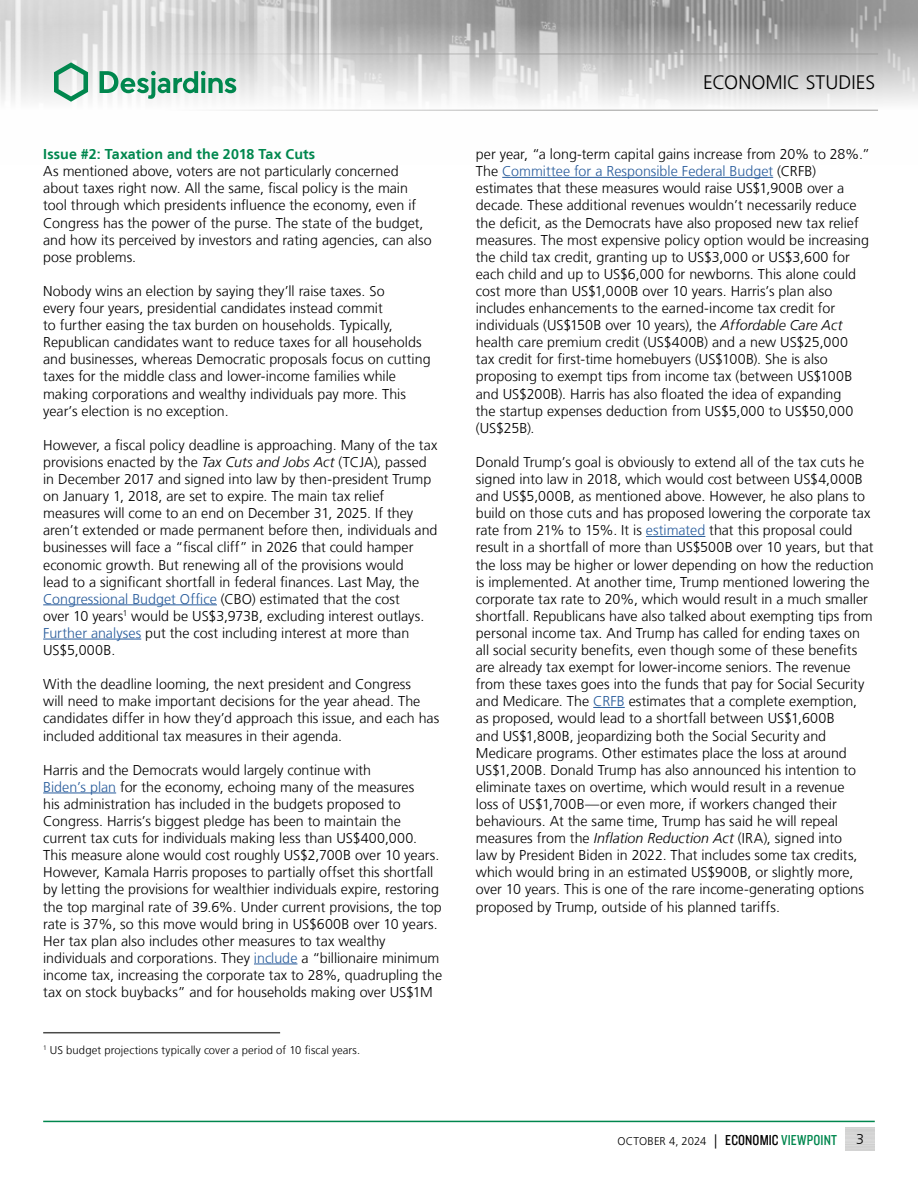
<style>
.page{position:relative;width:918px;height:1188px;background:#fff}
.page>*{position:absolute;margin:0;border:0;box-sizing:border-box;transform-origin:0 0}
.t1{font:300 19.5px "Frutiger LT";letter-spacing:.005em;color:#000}
.t2{font:300 14.25px/17.1px "Frutiger LT";color:#000}
.t3{font:700 14.25px "Frutiger LT";letter-spacing:.005em;color:#00874e}
.t4{font:300 11.25px "Frutiger LT";letter-spacing:.01em;color:#000}
.s1{font-style:italic}
.s2{color:#275b9b}
.s3{font-size:14.25px}
.s4{font-family:"Knockout 29 Junior Ltweight";font-weight:400;font-size:15px}
.s5{font-family:"Knockout 29 Junior Ltweight";font-weight:400;font-size:15px;color:#00874e}
</style>
<div class="page">
<img style="left:0;top:0;width:918px;height:110px">
<hr style="left:0;top:54px;width:878px;height:1px;background:#9d9d9c">
<hr style="left:0;top:110px;width:878px;height:1px;background:#9d9d9c">
<svg style="left:54px;top:62px;width:34px;height:40px"></svg>
<svg style="left:100px;top:71px;width:136px;height:28px"></svg>
<hr style="left:43px;top:1121px;width:832px;height:1px;background:#00874e">
<hr style="left:43px;top:604px;width:174px;height:1px;background:#275b9b">
<hr style="left:43px;top:639px;width:98px;height:1px;background:#275b9b">
<hr style="left:43px;top:793px;width:73px;height:1px;background:#275b9b">
<hr style="left:254px;top:964px;width:43px;height:1px;background:#275b9b">
<hr style="left:502px;top:177px;width:271px;height:1px;background:#275b9b">
<hr style="left:646px;top:536px;width:59px;height:1px;background:#275b9b">
<hr style="left:593px;top:707px;width:32px;height:1px;background:#275b9b">
<hr style="left:43px;top:1032px;width:237px;height:1px;background:#4a4a49">
<p class="t3" style="left:43px;top:146px;width:274px">Issue #2: Taxation and the 2018 Tax Cuts</p>
<p class="t2" style="left:43px;top:163px;width:390px">As mentioned above, voters are not particularly concerned about taxes right now. All the same, fiscal policy is the main tool through which presidents influence the economy, even if Congress has the power of the purse. The state of the budget, and how its perceived by investors and rating agencies, can also pose problems.</p>
<p class="t2" style="left:43px;top:283px;width:389px">Nobody wins an election by saying they’ll raise taxes. So<br>every four years, presidential candidates instead commit<br>to further easing the tax burden on households. Typically, Republican candidates want to reduce taxes for all households and businesses, whereas Democratic proposals focus on cutting taxes for the middle class and lower-income families while making corporations and wealthy individuals pay more. This year’s election is no exception.</p>
<p class="t2" style="left:43px;top:437px;width:396px">However, a fiscal policy deadline is approaching. Many of the tax provisions enacted by the <span class="s1">Tax Cuts and Jobs Act</span> (TCJA), passed in December 2017 and signed into law by then-president Trump on January 1, 2018, are set to expire. The main tax relief measures will come to an end on December 31, 2025. If they aren’t extended or made permanent before then, individuals and businesses will face a “fiscal cliff” in 2026 that could hamper economic growth. But renewing all of the provisions would<br>lead to a significant shortfall in federal finances. Last May, the <span class="s2">Congressional Budget Office</span> (CBO) estimated that the cost<br>over 10 years<sup>1</sup> would be US$3,973B, excluding interest outlays.<br><span class="s2">Further analyses</span> put the cost including interest at more than US$5,000B.</p>
<p class="t2" style="left:43px;top:676px;width:398px">With the deadline looming, the next president and Congress<br>will need to make important decisions for the year ahead. The candidates differ in how they’d approach this issue, and each has included additional tax measures in their agenda.</p>
<p class="t2" style="left:43px;top:762px;width:400px">Harris and the Democrats would largely continue with<br><span class="s2">Biden’s plan</span> for the economy, echoing many of the measures<br>his administration has included in the budgets proposed to Congress. Harris’s biggest pledge has been to maintain the current tax cuts for individuals making less than US$400,000.<br>This measure alone would cost roughly US$2,700B over 10 years.<br>However, Kamala Harris proposes to partially offset this shortfall by letting the provisions for wealthier individuals expire, restoring the top marginal rate of 39.6%. Under current provisions, the top rate is 37%, so this move would bring in US$600B over 10 years.<br>Her tax plan also includes other measures to tax wealthy individuals and corporations. They <span class="s2">include</span> a “billionaire minimum income tax, increasing the corporate tax to 28%, quadrupling the tax on stock buybacks” and for households making over US$1M</p>
<p class="t4" style="left:43px;top:1043px;width:319px"><sup>1</sup> US budget projections typically cover a period of 10 fiscal years.</p>
<h1 class="t1" style="left:703px;top:72px;width:174px">ECONOMIC STUDIES</h1>
<p class="t2" style="left:476px;top:146px;width:396px">per year, “a long-term capital gains increase from 20% to 28%.” The <span class="s2">Committee for a Responsible Federal Budget</span> (CRFB) estimates that these measures would raise US$1,900B over a decade. These additional revenues wouldn’t necessarily reduce the deficit, as the Democrats have also proposed new tax relief measures. The most expensive policy option would be increasing the child tax credit, granting up to US$3,000 or US$3,600 for each child and up to US$6,000 for newborns. This alone could cost more than US$1,000B over 10 years. Harris’s plan also includes enhancements to the earned-income tax credit for individuals (US$150B over 10 years), the <span class="s1">Affordable Care Act </span>health care premium credit (US$400B) and a new US$25,000 tax credit for first-time homebuyers (US$100B). She is also proposing to exempt tips from income tax (between US$100B and US$200B). Harris has also floated the idea of expanding<br>the startup expenses deduction from US$5,000 to US$50,000 (US$25B).</p>
<p class="t2" style="left:476px;top:454px;width:399px">Donald Trump’s goal is obviously to extend all of the tax cuts he signed into law in 2018, which would cost between US$4,000B and US$5,000B, as mentioned above. However, he also plans to build on those cuts and has proposed lowering the corporate tax rate from 21% to 15%. It is <span class="s2">estimated</span> that this proposal could result in a shortfall of more than US$500B over 10 years, but that the loss may be higher or lower depending on how the reduction is implemented. At another time, Trump mentioned lowering the corporate tax rate to 20%, which would result in a much smaller shortfall. Republicans have also talked about exempting tips from personal income tax. And Trump has called for ending taxes on all social security benefits, even though some of these benefits are already tax exempt for lower-income seniors. The revenue from these taxes goes into the funds that pay for Social Security and Medicare. The <span class="s2">CRFB</span> estimates that a complete exemption,<br>as proposed, would lead to a shortfall between US$1,600B<br>and US$1,800B, jeopardizing both the Social Security and Medicare programs. Other estimates place the loss at around US$1,200B. Donald Trump has also announced his intention to eliminate taxes on overtime, which would result in a revenue<br>loss of US$1,700B—or even more, if workers changed their behaviours. At the same time, Trump has said he will repeal measures from the <span class="s1">Inflation Reduction Act</span> (IRA), signed into<br>law by President Biden in 2022. That includes some tax credits, which would bring in an estimated US$900B, or slightly more, over 10 years. This is one of the rare income-generating options proposed by Trump, outside of his planned tariffs.</p>
<p class="t4" style="left:618px;top:1135px;width:221px">OCTOBER 4, 2024 <span class="s3">|</span> <span class="s4">ECONOMIC</span> <span class="s5">VIEWPOINT</span></p>
<p class="t2" style="left:856px;top:1131px;width:9px">3</p>
</div>
